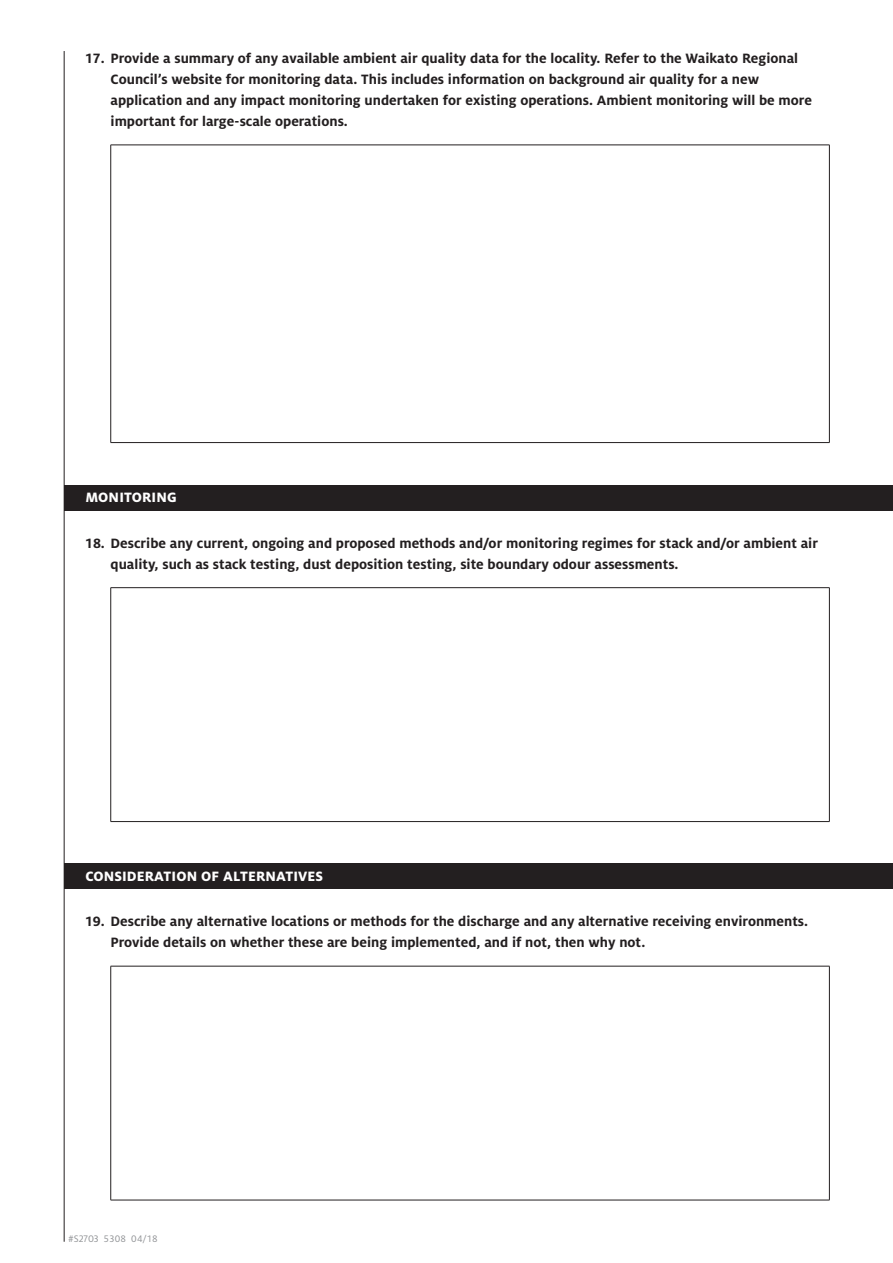
<style>
.page{position:relative;width:893px;height:1263px;background:#fff}
.page>*{position:absolute;margin:0;border:0;box-sizing:border-box;transform-origin:0 0}
.t1{font:700 15px/21px "Milo Pro";color:#231f20}
.t2{font:800 15px "Milo Pro";letter-spacing:.01em;color:#fff}
.t3{font:10.5px "Milo Pro";letter-spacing:.005em;color:#939598}
</style>
<div class="page">
<hr style="left:64px;top:51px;width:1px;height:1191px;background:#231f20">
<hr style="left:111px;top:145px;width:719px;height:1px;background:#231f20">
<hr style="left:110px;top:145px;width:1px;height:297px;background:#231f20">
<hr style="left:829px;top:145px;width:1px;height:297px;background:#231f20">
<hr style="left:111px;top:442px;width:719px;height:1px;background:#231f20">
<div style="left:64px;top:485px;width:829px;height:25px;background:#231f20"></div>
<div style="left:64px;top:863px;width:829px;height:26px;background:#231f20"></div>
<hr style="left:111px;top:587px;width:719px;height:1px;background:#231f20">
<hr style="left:110px;top:588px;width:1px;height:233px;background:#231f20">
<hr style="left:829px;top:588px;width:1px;height:233px;background:#231f20">
<hr style="left:111px;top:821px;width:719px;height:1px;background:#231f20">
<hr style="left:111px;top:966px;width:719px;height:1px;background:#231f20">
<hr style="left:110px;top:966px;width:1px;height:234px;background:#231f20">
<hr style="left:829px;top:966px;width:1px;height:234px;background:#231f20">
<hr style="left:111px;top:1200px;width:719px;height:1px;background:#231f20">
<p class="t1" style="left:111px;top:48px;width:703px;text-indent:-26px">17. Provide a summary of any available ambient air quality data for the locality. Refer to the Waikato Regional Council’s website for monitoring data. This includes information on background air quality for a new application and any impact monitoring undertaken for existing operations. Ambient monitoring will be more important for large-scale operations.</p>
<p class="t2" style="left:85px;top:489px;width:93px">MONITORING</p>
<p class="t1" style="left:111px;top:532px;width:709px;text-indent:-26px">18. Describe any current, ongoing and proposed methods and/or monitoring regimes for stack and/or ambient air quality, such as stack testing, dust deposition testing, site boundary odour assessments.</p>
<p class="t2" style="left:85px;top:867px;width:239px">CONSIDERATION OF ALTERNATIVES</p>
<p class="t1" style="left:111px;top:911px;width:699px;text-indent:-26px">19. Describe any alternative locations or methods for the discharge and any alternative receiving environments.<br>Provide details on whether these are being implemented, and if not, then why not.</p>
<p class="t3" style="left:68px;top:1232px;width:91px">#S2703 5308 04/18</p>
</div>
